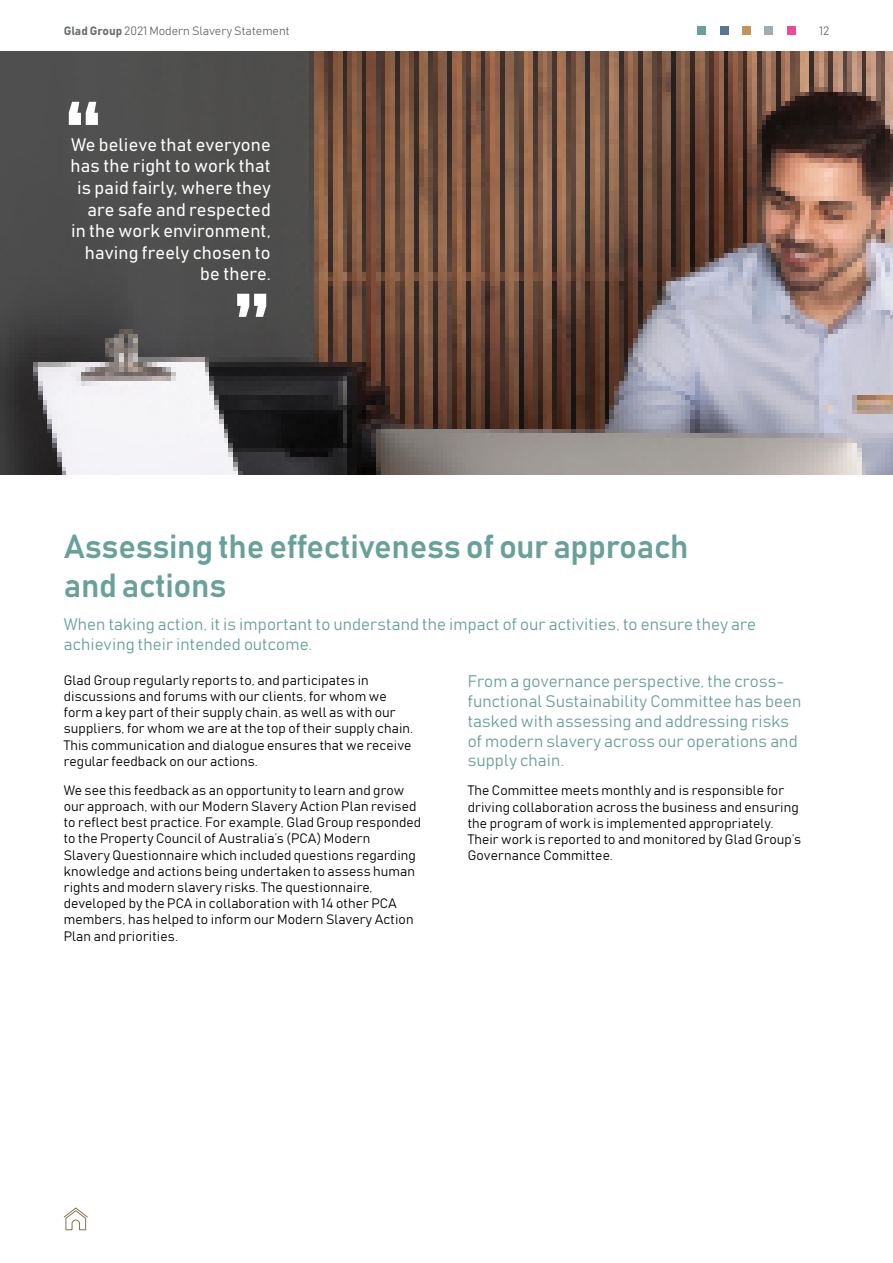
<style>
.page{position:relative;width:893px;height:1263px;background:#fff}
.page>*{position:absolute;margin:0;border:0;box-sizing:border-box;transform-origin:0 0}
.t1{font:700 90px "Raleway";color:#fff}
.t2{font:33px/39.6px "Bahnschrift";letter-spacing:-.01em;color:#68a09a}
.t3{font:18px/21.6px "Bahnschrift";letter-spacing:.01em;color:#fff;text-align:right}
.t4{font:16.5px/19.8px "Bahnschrift";letter-spacing:.01em;color:#68a09a}
.t5{font:13.5px/16.2px "Bahnschrift";letter-spacing:.01em;color:#000}
.t6{font:12px "Bahnschrift";color:#686d70}
</style>
<div class="page">
<div style="left:742px;top:26px;width:9px;height:9px;background:#c39558"></div>
<div style="left:764px;top:26px;width:9px;height:9px;background:#a3acb0"></div>
<div style="left:787px;top:26px;width:9px;height:9px;background:#ee4a98"></div>
<div style="left:697px;top:26px;width:9px;height:9px;background:#68a09a"></div>
<div style="left:720px;top:26px;width:8px;height:9px;background:#577597"></div>
<img style="left:0;top:51px;width:893px;height:424px">
<svg style="left:63px;top:1207px;width:25px;height:23px"></svg>
<p class="t6" style="left:64px;top:23px;width:227px">Glad Group 2021 Modern Slavery Statement</p>
<p class="t6" style="left:819px;top:23px;width:11px">12</p>
<h1 class="t1" style="left:64px;top:84px;width:41px">“</h1>
<h3 class="t3" style="left:71px;top:133px;width:202px">We believe that everyone has the right to work that is paid fairly, where they are safe and respected in the work environment, having freely chosen to be there.</h3>
<h1 class="t1" style="left:232px;top:277px;width:40px">”</h1>
<h2 class="t2" style="left:64px;top:526px;width:626px">Assessing the effectiveness of our approach and actions</h2>
<p class="t4" style="left:64px;top:614px;width:694px">When taking action, it is important to understand the impact of our activities, to ensure they are achieving their intended outcome.</p>
<p class="t5" style="left:64px;top:672px;width:351px">Glad Group regularly reports to, and participates in discussions and forums with our clients, for whom we form a key part of their supply chain, as well as with our suppliers, for whom we are at the top of their supply chain.<br>This communication and dialogue ensures that we receive regular feedback on our actions.</p>
<p class="t5" style="left:64px;top:782px;width:359px">We see this feedback as an opportunity to learn and grow our approach, with our Modern Slavery Action Plan revised to reflect best practice. For example, Glad Group responded to the Property Council of Australia’s (PCA) Modern<br>Slavery Questionnaire which included questions regarding knowledge and actions being undertaken to assess human rights and modern slavery risks. The questionnaire, developed by the PCA in collaboration with 14 other PCA members, has helped to inform our Modern Slavery Action Plan and priorities.</p>
<p class="t4" style="left:468px;top:671px;width:335px">From a governance perspective, the cross&shy;functional Sustainability Committee has been tasked with assessing and addressing risks of modern slavery across our operations and supply chain.</p>
<p class="t5" style="left:468px;top:782px;width:335px">The Committee meets monthly and is responsible for driving collaboration across the business and ensuring the program of work is implemented appropriately.<br>Their work is reported to and monitored by Glad Group’s Governance Committee.</p>
</div>
